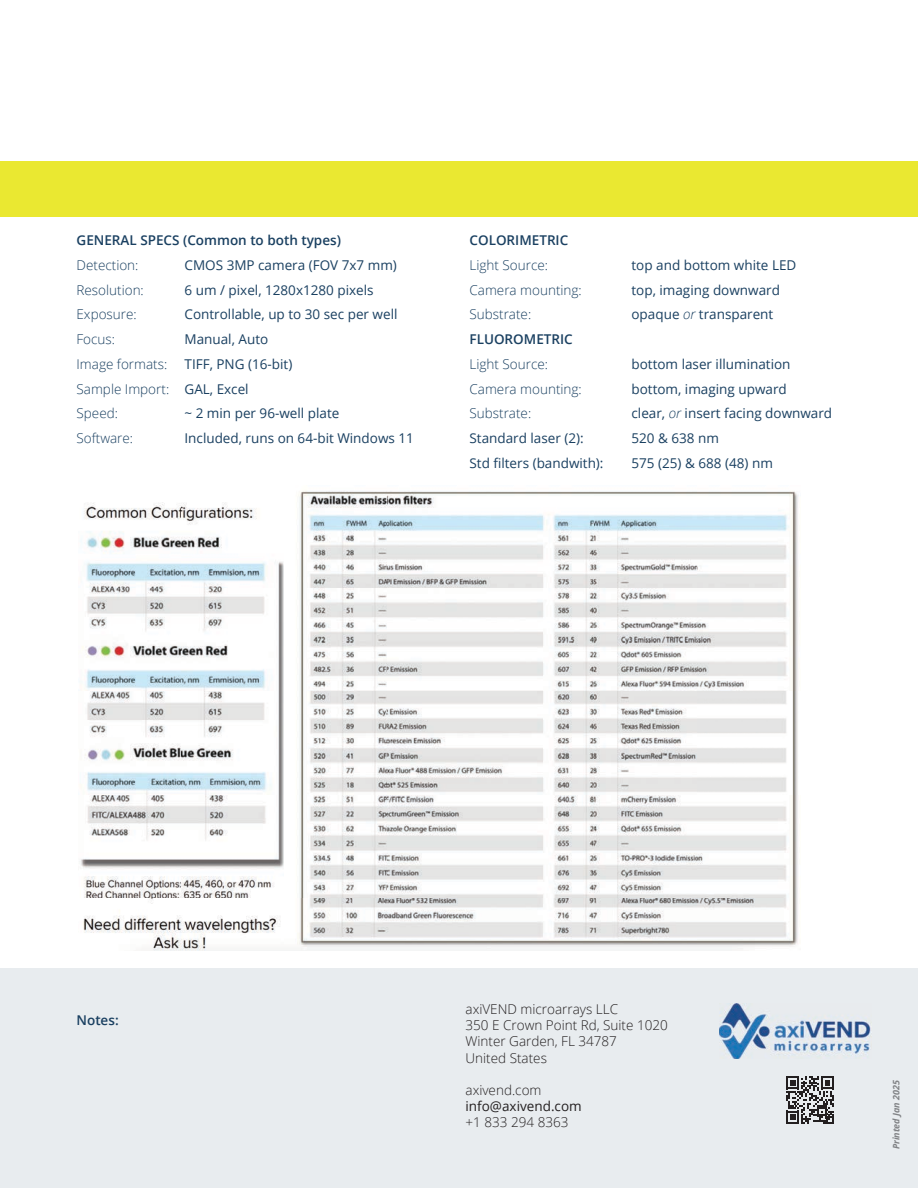
<style>
.page{position:relative;width:918px;height:1188px;background:#fff}
.page>*{position:absolute;margin:0;border:0;box-sizing:border-box;transform-origin:0 0}
.t1{font:13.5px/24.8px "Open Sans";color:#1a4061}
.t2{font:300 13.5px "Open Sans";color:#1a4061}
.t3{font:300 13.5px/16.2px "Open Sans";color:#231f20}
.t4{font:600 13.5px "Open Sans";color:#1a4061}
.t5{font:13.5px "Open Sans";color:#231f20}
.t6{font:italic 700 9px "Open Sans";color:#808285}
.s1{font-weight:300}
.s2{font-weight:300;font-style:italic}
</style>
<div class="page">
<div style="left:0;top:969px;width:918px;height:219px;background:#e8ecef"></div>
<div style="left:0;top:162px;width:918px;height:55px;background:#eae831"></div>
<svg style="left:786px;top:1076px;width:48px;height:48px"></svg>
<img style="left:719px;top:1004px;width:153px;height:55px">
<img style="left:80px;top:491px;width:719px;height:460px">
<p class="t4" style="left:77px;top:231px;width:266px">GENERAL SPECS (Common to both types)</p>
<p class="t2" style="left:77px;top:256px;width:63px">Detection:</p>
<p class="t1" style="left:185px;top:252px;width:214px">CMOS 3MP camera (FOV 7x7 mm)</p>
<p class="t2" style="left:77px;top:280px;width:69px">Resolution:</p>
<p class="t1" style="left:185px;top:277px;width:191px">6 um / pixel, 1280x1280 pixels</p>
<p class="t2" style="left:77px;top:305px;width:62px">Exposure:</p>
<p class="t1" style="left:185px;top:302px;width:214px">Controllable, up to 30 sec per well</p>
<p class="t2" style="left:77px;top:330px;width:40px">Focus:</p>
<p class="t1" style="left:185px;top:327px;width:85px">Manual, Auto</p>
<p class="t2" style="left:77px;top:355px;width:92px">Image formats:</p>
<p class="t1" style="left:77px;top:351px;width:217px;text-indent:108px">TIFF, PNG (16-bit)<br><span class="s1">Sample Import:</span> GAL, Excel<br><span class="s1">Speed:</span></p>
<p class="t1" style="left:185px;top:401px;width:156px">~ 2 min per 96-well plate</p>
<p class="t2" style="left:77px;top:429px;width:58px">Software:</p>
<p class="t1" style="left:185px;top:425px;width:231px">Included, runs on 64-bit Windows 11</p>
<p class="t4" style="left:470px;top:231px;width:100px">COLORIMETRIC</p>
<p class="t2" style="left:470px;top:256px;width:80px">Light Source:</p>
<p class="t1" style="left:632px;top:252px;width:166px">top and bottom white LED</p>
<p class="t2" style="left:470px;top:280px;width:114px">Camera mounting:</p>
<p class="t1" style="left:632px;top:277px;width:150px">top, imaging downward</p>
<p class="t2" style="left:470px;top:305px;width:63px">Substrate:</p>
<p class="t1" style="left:632px;top:302px;width:143px">opaque <span class="s2">or</span> transparent</p>
<p class="t4" style="left:470px;top:330px;width:105px">FLUOROMETRIC</p>
<p class="t2" style="left:470px;top:355px;width:80px">Light Source:</p>
<p class="t1" style="left:632px;top:351px;width:161px">bottom laser illumination</p>
<p class="t2" style="left:470px;top:379px;width:114px">Camera mounting:</p>
<p class="t1" style="left:632px;top:376px;width:157px">bottom, imaging upward</p>
<p class="t2" style="left:470px;top:404px;width:63px">Substrate:</p>
<p class="t1" style="left:632px;top:401px;width:202px">clear, <span class="s2">or</span> insert facing downward</p>
<p class="t1" style="left:470px;top:425px;width:116px">Standard laser (2):</p>
<p class="t1" style="left:632px;top:425px;width:89px">520 &amp; 638 nm</p>
<p class="t1" style="left:470px;top:450px;width:136px">Std filters (bandwith):</p>
<p class="t1" style="left:632px;top:450px;width:143px">575 (25) &amp; 688 (48) nm</p>
<p class="t4" style="left:77px;top:1011px;width:44px">Notes:</p>
<p class="t3" style="left:466px;top:1001px;width:204px">axiVEND microarrays LLC<br>350 E Crown Point Rd, Suite 1020<br>Winter Garden, FL 34787<br>United States</p>
<p class="t3" style="left:466px;top:1082px;width:77px">axivend.com</p>
<p class="t5" style="left:466px;top:1097px;width:118px">info@axivend.com</p>
<p class="t3" style="left:466px;top:1114px;width:105px">+1 833 294 8363</p>
<p class="t6" style="left:890px;top:1149px;width:71px;rotate:-90deg">Printed Jan 2025</p>
</div>
